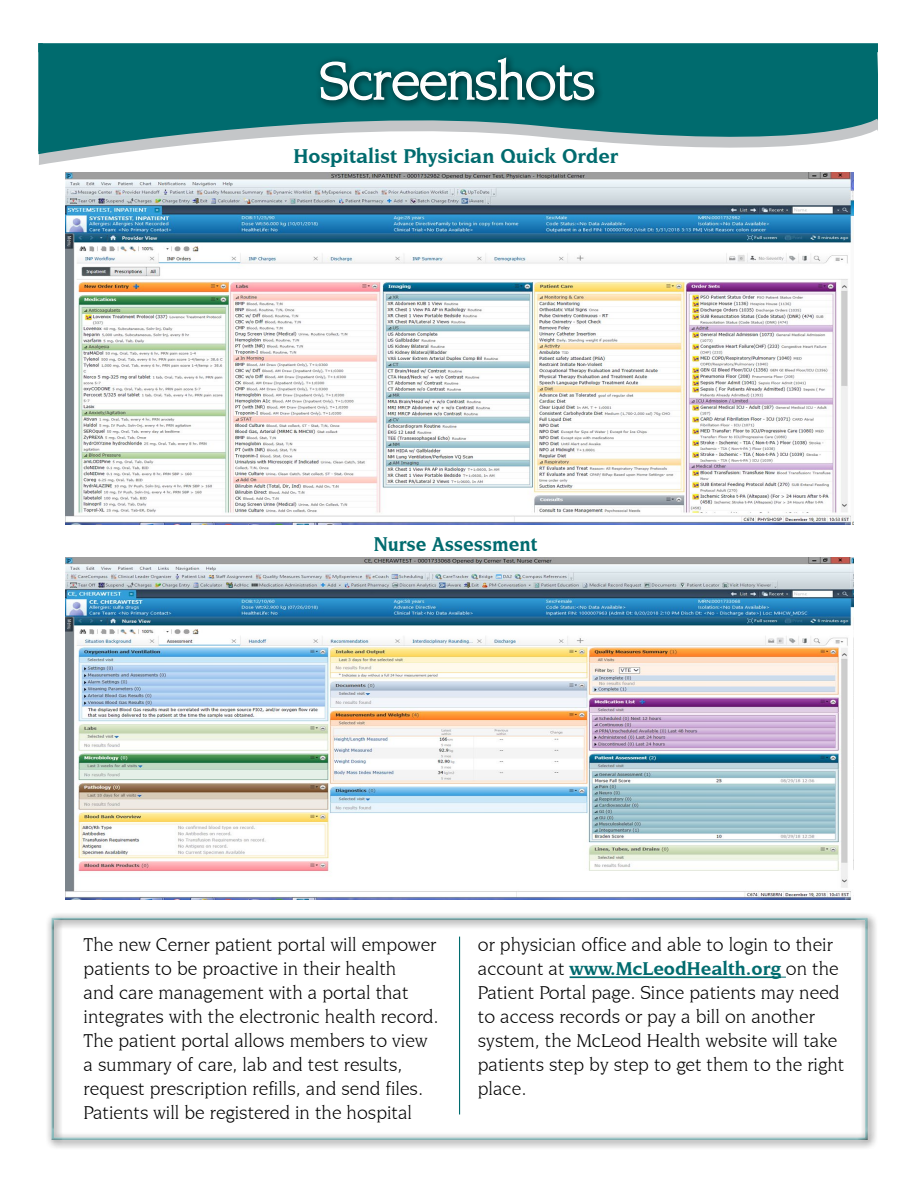
<style>
.page{position:relative;width:918px;height:1188px;background:#fff}
.page>*{position:absolute;margin:0;border:0;box-sizing:border-box;transform-origin:0 0}
.t1{font:45px "Novarese";color:#fff}
.t2{font:700 21px "Novarese IT Cby BT";color:#006b6e}
.t3{font:700 21px "Novarese IT Cby BT";color:#006b6e;scale:.93 1}
.t4{font:19.5px/24px "Novarese IT Cby BT";color:#000}
.s1{font-weight:700;color:#006b6e}
</style>
<div class="page">
<svg style="left:39px;top:154px;width:71px;height:11px"></svg>
<svg style="left:38px;top:52px;width:840px;height:102px;fill:#006b6e"></svg>
<div style="left:315px;top:52px;width:289px;height:58px;background:#006b6e"></div>
<svg style="left:320px;top:57px;width:275px;height:78px"></svg>
<div style="left:38px;top:43px;width:840px;height:9px;background:#006b6e"></div>
<div style="left:45px;top:912px;width:833px;height:238px;background:#000;opacity:.75"></div>
<div style="left:45px;top:910px;width:834px;height:231px;background:#000;opacity:.75"></div>
<hr style="left:570px;top:976px;width:211px;height:2px;background:#006b6e">
<div style="left:38px;top:43px;width:5px;height:108px;background:#006b6e"></div>
<hr style="left:459px;top:937px;width:1px;height:177px;background:#006b6e">
<img style="left:65px;top:172px;width:789px;height:352px">
<img style="left:65px;top:558px;width:789px;height:342px">
<h1 class="t1" style="left:320px;top:52px;width:277px">Screenshots</h1>
<p class="t2" style="left:293px;top:143px;width:326px">Hospitalist Physician Quick Order</p>
<p class="t3" style="left:374px;top:531px;width:178px">Nurse Assessment</p>
<p class="t4" style="left:84px;top:933px;width:356px">The new Cerner patient portal will empower patients to be proactive in their health<br>and care management with a portal that integrates with the electronic health record.<br>The patient portal allows members to view a summary of care, lab and test results, request prescription refills, and send files.<br>Patients will be registered in the hospital</p>
<p class="t4" style="left:478px;top:933px;width:368px">or physician office and able to login to their account at <span class="s1">www.McLeodHealth.org</span> on the Patient Portal page. Since patients may need to access records or pay a bill on another system, the McLeod Health website will take patients step by step to get them to the right place.</p>
</div>
